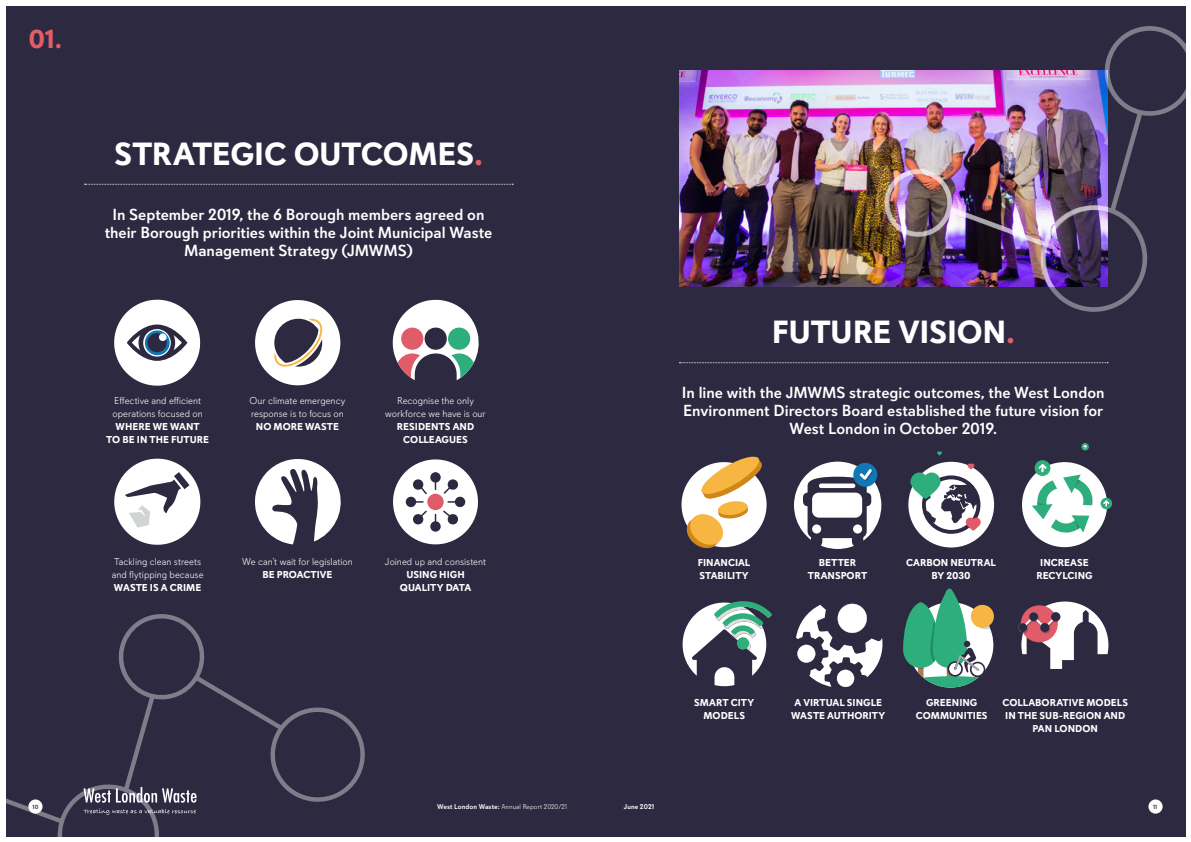
<style>
.page{position:relative;width:1191px;height:842px;background:#fff}
.page>*{position:absolute;margin:0;border:0;box-sizing:border-box;transform-origin:0 0}
.t1{font:700 32px "Davis Sans";letter-spacing:-.01em;color:#fff}
.t2{font:700 26px "Davis Sans";color:#e15d68}
.t3{font:500 16px/18px "Davis Sans";letter-spacing:-.005em;color:#fff;text-align:center}
.t4{font:700 10px/13px "Davis Sans";color:#fff;text-align:center}
.t5{font:300 10px/13px "Davis Sans";color:#fff}
.t6{font:300 7px "Davis Sans";letter-spacing:.01em;color:#fff}
.t7{font:500 7px "Davis Sans";letter-spacing:.01em;color:#fff}
.t8{font:500 6px "Davis Sans";color:#2d2940}
.s1{color:#e15d68}
.s2{font-weight:500}
</style>
<div class="page">
<div style="left:6px;top:6px;width:1179px;height:830px;background:#2d2940"></div>
<img style="left:679px;top:70px;width:201px;height:217px">
<div style="left:681px;top:462px;width:85px;height:85px;background:#fff;border-radius:50%"></div>
<div style="left:1022px;top:462px;width:85px;height:85px;background:#fff;border-radius:50%"></div>
<svg style="left:684px;top:456px;width:78px;height:93px"></svg>
<svg style="left:85px;top:184px;width:428px;height:1px"></svg>
<svg style="left:679px;top:362px;width:429px;height:1px"></svg>
<svg style="left:908px;top:462px;width:86px;height:85px"></svg>
<svg style="left:937px;top:451px;width:5px;height:4px"></svg>
<svg style="left:1031px;top:460px;width:62px;height:73px"></svg>
<svg style="left:1100px;top:498px;width:12px;height:11px"></svg>
<svg style="left:1081px;top:443px;width:8px;height:7px"></svg>
<svg style="left:903px;top:589px;width:90px;height:99px"></svg>
<div style="left:971px;top:605px;width:23px;height:23px;background:#f7b542;border-radius:50%"></div>
<svg style="left:6px;top:614px;width:365px;height:223px"></svg>
<img style="left:880px;top:20px;width:306px;height:299px">
<svg style="left:796px;top:603px;width:86px;height:84px"></svg>
<svg style="left:1020px;top:601px;width:88px;height:68px"></svg>
<div style="left:1018px;top:623px;width:9px;height:9px;background:#2d2940;border-radius:50%"></div>
<div style="left:1029px;top:612px;width:9px;height:9px;background:#2d2940;border-radius:50%"></div>
<div style="left:1040px;top:623px;width:9px;height:9px;background:#2d2940;border-radius:50%"></div>
<div style="left:1051px;top:612px;width:9px;height:9px;background:#2d2940;border-radius:50%"></div>
<svg style="left:794px;top:462px;width:87px;height:87px"></svg>
<svg style="left:255px;top:300px;width:86px;height:86px"></svg>
<svg style="left:255px;top:459px;width:86px;height:85px"></svg>
<svg style="left:114px;top:458px;width:87px;height:87px"></svg>
<svg style="left:392px;top:299px;width:87px;height:81px"></svg>
<div style="left:401px;top:328px;width:22px;height:22px;background:#e05c69;border-radius:50%"></div>
<svg style="left:393px;top:459px;width:85px;height:86px"></svg>
<div style="left:427px;top:494px;width:17px;height:16px;background:#e05c69;border-radius:50%"></div>
<svg style="left:114px;top:299px;width:87px;height:87px"></svg>
<svg style="left:682px;top:601px;width:90px;height:85px"></svg>
<div style="left:28px;top:799px;width:15px;height:15px;background:#fff;border-radius:50%"></div>
<div style="left:1148px;top:799px;width:14px;height:15px;background:#fff;border-radius:50%"></div>
<h2 class="t2" style="left:28px;top:23px;width:35px">01.</h2>
<h1 class="t1" style="left:114px;top:135px;width:370px">STRATEGIC OUTCOMES<span class="s1">.</span></h1>
<h3 class="t3" style="left:105px;top:205px;width:389px">In September 2019, the 6 Borough members agreed on their Borough priorities within the Joint Municipal Waste<br>Management Strategy (JMWMS)</h3>
<p class="t5" style="left:112px;top:395px;width:92px">Effective and efficient operations focused on</p>
<p class="t4" style="left:106px;top:421px;width:104px">WHERE WE WANT<br>TO BE IN THE FUTURE</p>
<p class="t5" style="left:250px;top:395px;width:97px">Our climate emergency response is to focus on</p>
<p class="t4" style="left:256px;top:421px;width:85px">NO MORE WASTE</p>
<p class="t5" style="left:385px;top:395px;width:102px;text-align:center">Recognise the only workforce we have is our</p>
<p class="t4" style="left:397px;top:421px;width:79px">RESIDENTS AND<br>COLLEAGUES</p>
<p class="t5" style="left:112px;top:555px;width:93px">Tackling clean streets and flytipping because</p>
<p class="t4" style="left:114px;top:581px;width:89px">WASTE IS A CRIME</p>
<p class="t5" style="left:242px;top:555px;width:112px">We can’t wait for legislation</p>
<p class="t4" style="left:262px;top:568px;width:71px">BE PROACTIVE</p>
<p class="t5" style="left:385px;top:555px;width:103px">Joined up and consistent</p>
<p class="t4" style="left:400px;top:568px;width:73px">USING HIGH<br>QUALITY DATA</p>
<h1 class="t1" style="left:771px;top:313px;width:245px">FUTURE VISION<span class="s1">.</span></h1>
<h3 class="t3" style="left:682px;top:384px;width:424px">In line with the JMWMS strategic outcomes, the West London<br>Environment Directors Board established the future vision for<br>West London in October 2019.</h3>
<p class="t4" style="left:698px;top:556px;width:54px;text-align:left">FINANCIAL<br>STABILITY</p>
<p class="t4" style="left:808px;top:556px;width:61px">BETTER<br>TRANSPORT</p>
<p class="t4" style="left:906px;top:556px;width:91px">CARBON NEUTRAL<br>BY 2030</p>
<p class="t4" style="left:1036px;top:556px;width:58px">INCREASE<br>RECYLCING</p>
<p class="t4" style="left:694px;top:696px;width:61px">SMART CITY<br>MODELS</p>
<p class="t4" style="left:1002px;top:696px;width:127px">COLLABORATIVE MODELS<br>IN THE SUB-REGION AND<br>PAN LONDON</p>
<p class="t4" style="left:791px;top:696px;width:96px">A VIRTUAL SINGLE<br>WASTE AUTHORITY</p>
<p class="t4" style="left:916px;top:696px;width:73px">GREENING<br>COMMUNITIES</p>
<p class="t8" style="left:32px;top:803px;width:7px">10</p>
<p class="t6" style="left:437px;top:803px;width:131px"><span class="s2">West London Waste:</span> Annual Report 2020/21</p>
<p class="t7" style="left:624px;top:802px;width:32px">June 2021</p>
<p class="t8" style="left:1153px;top:803px;width:6px">11</p>
</div>
